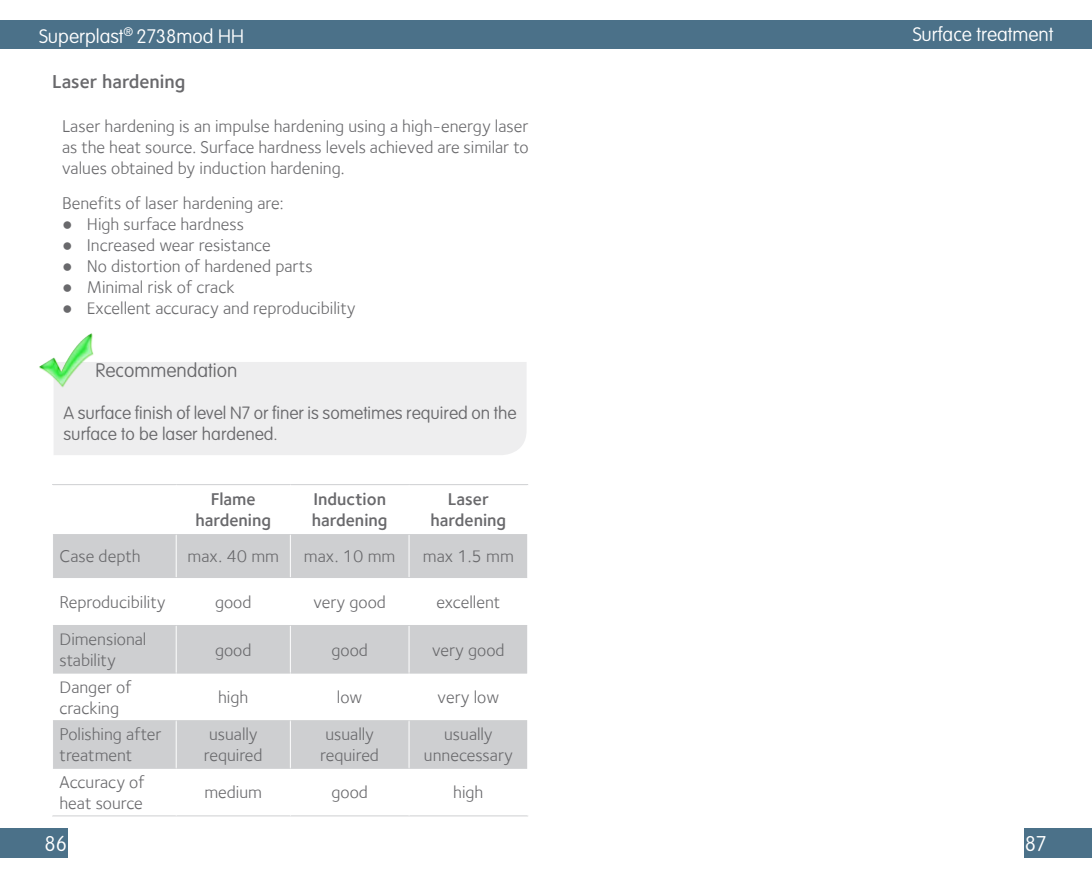
<style>
.page{position:relative;width:1092px;height:893px;background:#fff}
.page>*{position:absolute;margin:0;border:0;box-sizing:border-box;transform-origin:0 0}
.t1{font:100 21px "VAG Rounded Std";color:#fff}
.Titre_chapitre{font:100 19.25px "VAG Rounded Std";color:#fff}
.Titres_généraux{font:600 19.25px "Foundry Sterling";color:#69696c}
.t2{font:100 19.25px "VAG Rounded Std";color:#69696c}
.Texte{font:17.5px/21px "Foundry Sterling";color:#69696c}
.t3{font:100 17.5px/21px "VAG Rounded Std";color:#69696c}
.t4{font:600 17.5px "Foundry Sterling";color:#69696c}
.s1{font-family:"Arial"}
</style>
<div class="page">
<div style="left:0;top:21px;width:545px;height:28px;background:#4b7189"></div>
<div style="left:545px;top:21px;width:546px;height:28px;background:#4b7189"></div>
<div style="left:0;top:828px;width:67px;height:30px;background:#4b7189"></div>
<div style="left:1024px;top:828px;width:67px;height:30px;background:#4b7189"></div>
<div style="left:54px;top:362px;width:472px;height:93px;background:#eeeeef"></div>
<img style="left:39px;top:333px;width:59px;height:60px">
<svg style="left:53px;top:535px;width:474px;height:233px;fill:#cecfd1"></svg>
<hr style="left:52px;top:484px;width:124px;height:1px;background:#cecfd1">
<hr style="left:176px;top:484px;width:114px;height:1px;background:#cecfd1">
<hr style="left:290px;top:484px;width:119px;height:1px;background:#cecfd1">
<hr style="left:409px;top:484px;width:119px;height:1px;background:#cecfd1">
<hr style="left:53px;top:534px;width:123px;height:1px;background:#cecfd1">
<hr style="left:176px;top:534px;width:114px;height:1px;background:#cecfd1">
<hr style="left:290px;top:534px;width:119px;height:1px;background:#cecfd1">
<hr style="left:409px;top:534px;width:118px;height:1px;background:#cecfd1">
<hr style="left:53px;top:577px;width:123px;height:1px;background:#cecfd1">
<hr style="left:176px;top:577px;width:114px;height:1px;background:#cecfd1">
<hr style="left:290px;top:577px;width:119px;height:1px;background:#cecfd1">
<hr style="left:409px;top:577px;width:118px;height:1px;background:#cecfd1">
<hr style="left:53px;top:625px;width:123px;height:1px;background:#cecfd1">
<hr style="left:176px;top:625px;width:114px;height:1px;background:#cecfd1">
<hr style="left:290px;top:625px;width:119px;height:1px;background:#cecfd1">
<hr style="left:409px;top:625px;width:118px;height:1px;background:#cecfd1">
<hr style="left:53px;top:673px;width:123px;height:1px;background:#cecfd1">
<hr style="left:176px;top:673px;width:114px;height:1px;background:#cecfd1">
<hr style="left:290px;top:673px;width:119px;height:1px;background:#cecfd1">
<hr style="left:409px;top:673px;width:118px;height:1px;background:#cecfd1">
<hr style="left:53px;top:720px;width:123px;height:1px;background:#cecfd1">
<hr style="left:176px;top:720px;width:114px;height:1px;background:#cecfd1">
<hr style="left:290px;top:720px;width:119px;height:1px;background:#cecfd1">
<hr style="left:409px;top:720px;width:118px;height:1px;background:#cecfd1">
<hr style="left:53px;top:768px;width:123px;height:1px;background:#cecfd1">
<hr style="left:176px;top:768px;width:114px;height:1px;background:#cecfd1">
<hr style="left:290px;top:768px;width:119px;height:1px;background:#cecfd1">
<hr style="left:409px;top:768px;width:118px;height:1px;background:#cecfd1">
<hr style="left:52px;top:815px;width:124px;height:1px;background:#cecfd1">
<hr style="left:176px;top:815px;width:114px;height:1px;background:#cecfd1">
<hr style="left:290px;top:815px;width:119px;height:1px;background:#cecfd1">
<hr style="left:409px;top:815px;width:119px;height:1px;background:#cecfd1">
<hr style="left:176px;top:535px;width:1px;height:42px;background:#fff">
<hr style="left:290px;top:535px;width:1px;height:42px;background:#fff">
<hr style="left:408px;top:535px;width:1px;height:42px;background:#fff">
<hr style="left:176px;top:578px;width:1px;height:47px;background:#fff">
<hr style="left:290px;top:578px;width:1px;height:47px;background:#fff">
<hr style="left:408px;top:578px;width:1px;height:47px;background:#fff">
<hr style="left:176px;top:626px;width:1px;height:47px;background:#fff">
<hr style="left:290px;top:626px;width:1px;height:47px;background:#fff">
<hr style="left:408px;top:626px;width:1px;height:47px;background:#fff">
<hr style="left:176px;top:673px;width:1px;height:47px;background:#fff">
<hr style="left:290px;top:673px;width:1px;height:47px;background:#fff">
<hr style="left:408px;top:673px;width:1px;height:47px;background:#fff">
<hr style="left:176px;top:721px;width:1px;height:47px;background:#fff">
<hr style="left:290px;top:721px;width:1px;height:47px;background:#fff">
<hr style="left:408px;top:721px;width:1px;height:47px;background:#fff">
<p class="Titre_chapitre" style="left:39px;top:25px;width:206px">Superplast<sup>®</sup> 2738mod HH</p>
<p class="Titres_généraux" style="left:52px;top:70px;width:135px">Laser hardening</p>
<p class="Texte" style="left:62px;top:116px;width:468px;text-align:justify">Laser hardening is an impulse hardening using a high-energy laser as the heat source. Surface hardness levels achieved are similar to values obtained by induction hardening.</p>
<p class="Texte" style="left:62px;top:193px;width:223px">Benefits of laser hardening are:</p>
<p class="Texte" style="left:62px;top:214px;width:183px"><span class="s1">●</span> High surface hardness</p>
<p class="Texte" style="left:62px;top:235px;width:210px"><span class="s1">●</span> Increased wear resistance</p>
<p class="Texte" style="left:62px;top:256px;width:252px"><span class="s1">●</span> No distortion of hardened parts</p>
<p class="Texte" style="left:62px;top:277px;width:174px"><span class="s1">●</span> Minimal risk of crack</p>
<p class="Texte" style="left:62px;top:298px;width:295px"><span class="s1">●</span> Excellent accuracy and reproducibility</p>
<p class="t2" style="left:95px;top:359px;width:143px">Recommendation</p>
<p class="t3" style="left:63px;top:403px;width:454px">A surface finish of level N7 or finer is sometimes required on the surface to be laser hardened.</p>
<p class="t4" style="left:211px;top:489px;width:46px">Flame</p>
<p class="t4" style="left:195px;top:510px;width:77px">hardening</p>
<p class="t4" style="left:313px;top:489px;width:74px">Induction</p>
<p class="t4" style="left:312px;top:510px;width:77px">hardening</p>
<p class="t4" style="left:447px;top:489px;width:43px">Laser</p>
<p class="t4" style="left:430px;top:510px;width:77px">hardening</p>
<p class="Texte" style="left:60px;top:546px;width:83px">Case depth</p>
<p class="Texte" style="left:187px;top:546px;width:93px">max. 40 mm</p>
<p class="Texte" style="left:304px;top:546px;width:93px">max. 10 mm</p>
<p class="Texte" style="left:423px;top:546px;width:92px">max 1.5 mm</p>
<p class="Texte" style="left:60px;top:591px;width:107px">Reproducibility</p>
<p class="Texte" style="left:215px;top:591px;width:38px">good</p>
<p class="Texte" style="left:313px;top:591px;width:74px">very good</p>
<p class="Texte" style="left:436px;top:591px;width:65px">excellent</p>
<p class="Texte" style="left:59px;top:629px;width:88px">Dimensional stability</p>
<p class="Texte" style="left:215px;top:639px;width:38px">good</p>
<p class="Texte" style="left:331px;top:639px;width:38px">good</p>
<p class="Texte" style="left:432px;top:639px;width:74px">very good</p>
<p class="Texte" style="left:59px;top:676px;width:74px">Danger of cracking</p>
<p class="Texte" style="left:218px;top:687px;width:32px">high</p>
<p class="Texte" style="left:337px;top:687px;width:27px">low</p>
<p class="Texte" style="left:437px;top:687px;width:63px">very low</p>
<p class="Texte" style="left:59px;top:724px;width:104px">Polishing after treatment</p>
<p class="Texte" style="left:209px;top:724px;width:50px">usually</p>
<p class="Texte" style="left:325px;top:724px;width:50px">usually</p>
<p class="Texte" style="left:320px;top:745px;width:60px">required</p>
<p class="Texte" style="left:444px;top:724px;width:50px">usually</p>
<p class="Texte" style="left:424px;top:745px;width:90px">unnecessary</p>
<p class="Texte" style="left:204px;top:745px;width:60px">required</p>
<p class="Texte" style="left:59px;top:771px;width:87px">Accuracy of heat source</p>
<p class="Texte" style="left:204px;top:782px;width:59px">medium</p>
<p class="Texte" style="left:331px;top:782px;width:38px">good</p>
<p class="Texte" style="left:453px;top:782px;width:32px">high</p>
<p class="Titre_chapitre" style="left:912px;top:24px;width:142px">Surface treatment</p>
<p class="t1" style="left:44px;top:832px;width:24px">86</p>
<p class="t1" style="left:1024px;top:832px;width:23px">87</p>
</div>
